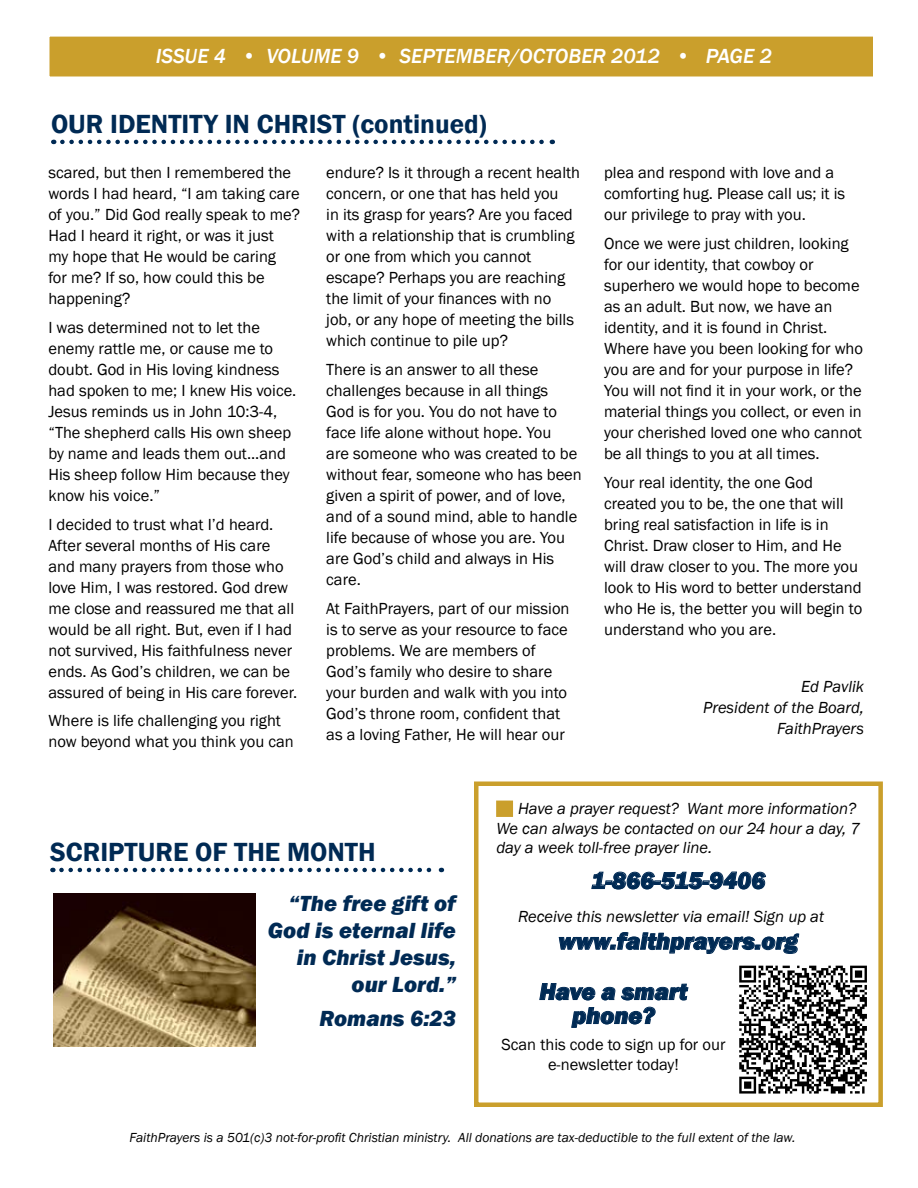
<style>
.page{position:relative;width:918px;height:1188px;background:#fff}
.page>*{position:absolute;margin:0;border:0;box-sizing:border-box;transform-origin:0 0}
.t1{font:600 27px "Franklin Gothic";color:#002a54}
.t2{font:italic 800 24px/50.2px "Franklin Gothic";color:#002a54}
.t3{font:italic 800 22.5px/27px "Franklin Gothic";color:#002a54;text-align:right}
.t4{font:italic 500 21px "Franklin Gothic";color:#fff}
.t5{font:16.5px/21px "Franklin Gothic";color:#000}
.t6{font:italic 16.5px/19.5px "Franklin Gothic";color:#000}
.t7{font:italic 13.5px "Franklin Gothic";color:#000}
</style>
<div class="page">
<img style="left:53px;top:893px;width:203px;height:153px">
<svg style="left:61px;top:868px;width:381px;height:4px"></svg>
<div style="left:474px;top:782px;width:409px;height:325px;border:4px solid #ca9f2c"></div>
<svg style="left:591px;top:871px;width:175px;height:19px"></svg>
<svg style="left:559px;top:932px;width:240px;height:22px"></svg>
<svg style="left:539px;top:983px;width:150px;height:45px"></svg>
<div style="left:497px;top:801px;width:15px;height:15px;background:#ca9f2c"></div>
<div style="left:496px;top:801px;width:17px;height:16px;border:2px solid #ca9f2c"></div>
<img style="left:739px;top:965px;width:128px;height:129px">
<svg style="left:62px;top:140px;width:491px;height:4px"></svg>
<div style="left:49px;top:36px;width:825px;height:41px;background:#ca9f2c"></div>
<div style="left:48px;top:35px;width:826px;height:43px;border:2px solid #fff"></div>
<p class="t4" style="left:510px;top:43px;width:35px">/OCTOBER</p>
<p class="t4" style="left:611px;top:43px;width:162px">2012 • PAGE 2</p>
<p class="t4" style="left:156px;top:43px;width:269px">ISSUE 4 • VOLUME 9 • SEPTEMBER</p>
<h1 class="t1" style="left:51px;top:107px;width:437px">OUR IDENTITY IN CHRIST (continued)</h1>
<p class="t5" style="left:48px;top:163px;width:253px">scared, but then I remembered the words I had heard, “I am taking care of you.” Did God really speak to me?<br>Had I heard it right, or was it just<br>my hope that He would be caring<br>for me? If so, how could this be happening?</p>
<p class="t5" style="left:48px;top:317px;width:250px">I was determined not to let the enemy rattle me, or cause me to doubt. God in His loving kindness had spoken to me; I knew His voice.<br>Jesus reminds us in John 10:3-4, “The shepherd calls His own sheep by name and leads them out...and<br>His sheep follow Him because they know his voice.”</p>
<p class="t5" style="left:48px;top:514px;width:250px">I decided to trust what I’d heard.<br>After several months of His care and many prayers from those who love Him, I was restored. God drew me close and reassured me that all would be all right. But, even if I had not survived, His faithfulness never ends. As God’s children, we can be assured of being in His care forever.</p>
<p class="t5" style="left:48px;top:711px;width:247px">Where is life challenging you right now beyond what you think you can</p>
<p class="t5" style="left:326px;top:163px;width:255px">endure? Is it through a recent health concern, or one that has held you<br>in its grasp for years? Are you faced with a relationship that is crumbling or one from which you cannot escape? Perhaps you are reaching the limit of your finances with no job, or any hope of meeting the bills which continue to pile up?</p>
<p class="t5" style="left:326px;top:359px;width:257px">There is an answer to all these challenges because in all things<br>God is for you. You do not have to face life alone without hope. You<br>are someone who was created to be without fear, someone who has been given a spirit of power, and of love, and of a sound mind, able to handle life because of whose you are. You are God’s child and always in His care.</p>
<p class="t5" style="left:326px;top:598px;width:245px">At FaithPrayers, part of our mission is to serve as your resource to face problems. We are members of God’s family who desire to share your burden and walk with you into God’s throne room, confident that as a loving Father, He will hear our</p>
<p class="t5" style="left:604px;top:163px;width:243px">plea and respond with love and a comforting hug. Please call us; it is our privilege to pray with you.</p>
<p class="t5" style="left:604px;top:233px;width:260px">Once we were just children, looking for our identity, that cowboy or superhero we would hope to become as an adult. But now, we have an identity, and it is found in Christ.<br>Where have you been looking for who you are and for your purpose in life?<br>You will not find it in your work, or the material things you collect, or even in your cherished loved one who cannot be all things to you at all times.</p>
<p class="t5" style="left:604px;top:472px;width:260px">Your real identity, the one God created you to be, the one that will bring real satisfaction in life is in Christ. Draw closer to Him, and He will draw closer to you. The more you look to His word to better understand who He is, the better you will begin to understand who you are.</p>
<p class="t6" style="left:703px;top:676px;width:162px;line-height:21px;text-align:right">Ed Pavlik<br>President of the Board,<br>FaithPrayers</p>
<h1 class="t1" style="left:50px;top:835px;width:327px">SCRIPTURE OF THE MONTH</h1>
<h3 class="t3" style="left:268px;top:890px;width:190px">“The free gift of<br>God is eternal life in Christ Jesus, our Lord.”</h3>
<h3 class="t3" style="left:319px;top:1005px;width:138px">Romans 6:23</h3>
<p class="t6" style="left:496px;top:799px;width:365px;text-indent:22px">Have a prayer request? Want more information?<br>We can always be contacted on our 24 hour a day, 7 day a week toll-free prayer line.</p>
<h2 class="t2" style="left:591px;top:856px;width:175px">1-866-515-9406</h2>
<p class="t6" style="left:518px;top:907px;width:308px">Receive this newsletter via email! Sign up at</p>
<h2 class="t2" style="left:539px;top:916px;width:260px;text-indent:19px">www.faithprayers.org<br>Have a smart</h2>
<h2 class="t2" style="left:572px;top:991px;width:84px">phone?</h2>
<p class="t5" style="left:501px;top:1035px;width:225px;line-height:19.8px;text-align:center">Scan this code to sign up for our e-newsletter today!</p>
<p class="t7" style="left:129px;top:1129px;width:667px">FaithPrayers is a 501(c)3 not-for-profit Christian ministry. All donations are tax-deductible to the full extent of the law.</p>
</div>
